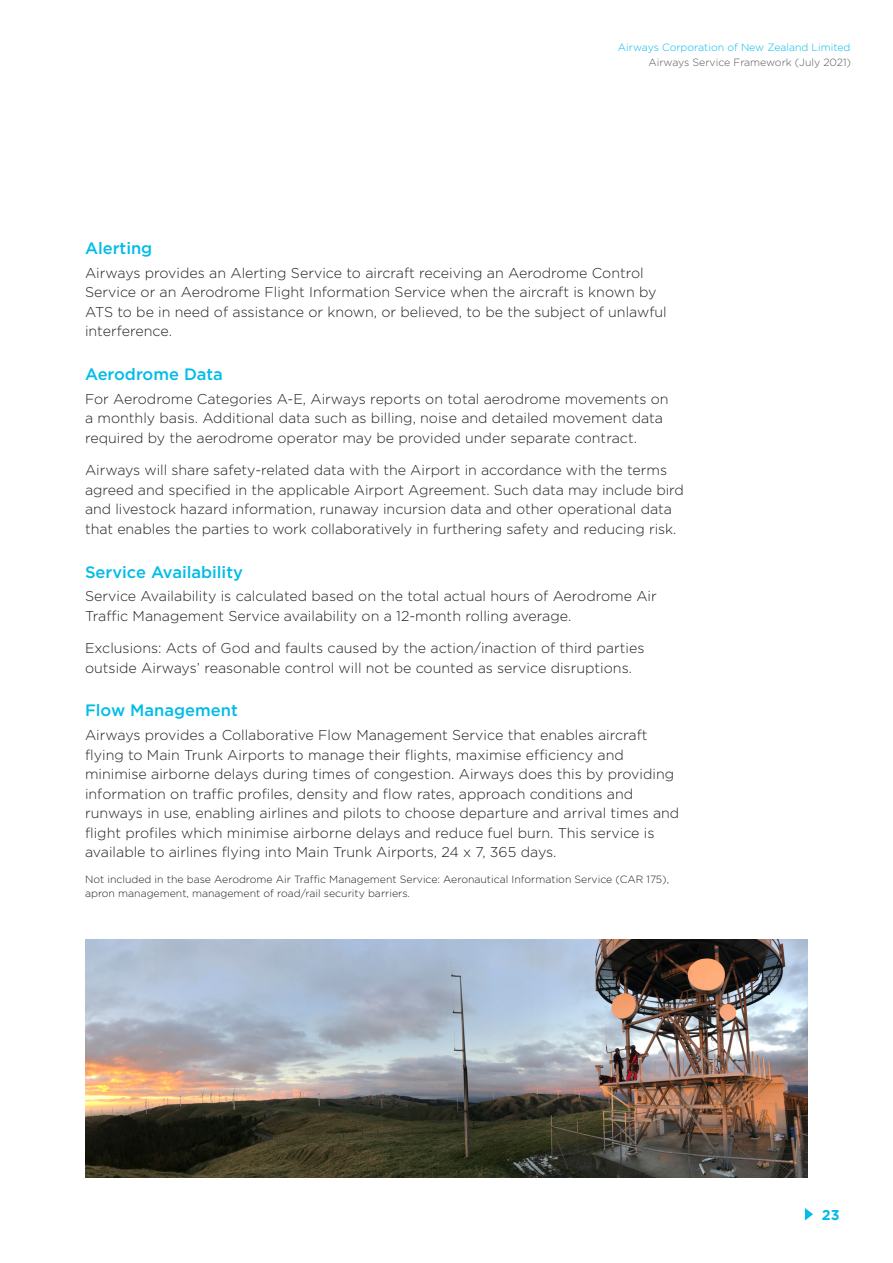
<style>
.page{position:relative;width:893px;height:1263px;background:#fff}
.page>*{position:absolute;margin:0;border:0;box-sizing:border-box;transform-origin:0 0}
.Section_Sub_Header_2{font:500 16.5px "Gotham";color:#02bce8}
.Body_9_5pt{font:300 14.25px/19.5px "Gotham";color:#231f20}
.t1{font:700 14.25px "Gotham";color:#02bce8}
.Body_9_5pt-2{font:300 10.5px/13.5px "Gotham";color:#231f20}
.t2{font:300 10.5px "Gotham";color:#02bce8}
.t3{font:300 10.5px "Gotham";color:#57585a}
</style>
<div class="page">
<img style="left:85px;top:940px;width:723px;height:238px">
<svg style="left:805px;top:1208px;width:8px;height:12px"></svg>
<p class="t2" style="left:618px;top:40px;width:234px">Airways Corporation of New Zealand Limited</p>
<p class="t3" style="left:648px;top:56px;width:204px">Airways Service Framework (July 2021)</p>
<p class="Section_Sub_Header_2" style="left:85px;top:238px;width:69px">Alerting</p>
<p class="Body_9_5pt" style="left:85px;top:263px;width:583px">Airways provides an Alerting Service to aircraft receiving an Aerodrome Control Service or an Aerodrome Flight Information Service when the aircraft is known by ATS to be in need of assistance or known, or believed, to be the subject of unlawful interference.</p>
<p class="Section_Sub_Header_2" style="left:85px;top:364px;width:139px">Aerodrome Data</p>
<p class="Body_9_5pt" style="left:85px;top:389px;width:585px">For Aerodrome Categories A-E, Airways reports on total aerodrome movements on a monthly basis. Additional data such as billing, noise and detailed movement data required by the aerodrome operator may be provided under separate contract.</p>
<p class="Body_9_5pt" style="left:85px;top:460px;width:600px">Airways will share safety-related data with the Airport in accordance with the terms agreed and specified in the applicable Airport Agreement. Such data may include bird and livestock hazard information, runaway incursion data and other operational data that enables the parties to work collaboratively in furthering safety and reducing risk.</p>
<p class="Section_Sub_Header_2" style="left:85px;top:561px;width:159px">Service Availability</p>
<p class="Body_9_5pt" style="left:85px;top:586px;width:573px">Service Availability is calculated based on the total actual hours of Aerodrome Air<br>Traffic Management Service availability on a 12-month rolling average.</p>
<p class="Body_9_5pt" style="left:85px;top:638px;width:561px">Exclusions: Acts of God and faults caused by the action/inaction of third parties outside Airways’ reasonable control will not be counted as service disruptions.</p>
<p class="Section_Sub_Header_2" style="left:85px;top:700px;width:154px">Flow Management</p>
<p class="Body_9_5pt" style="left:85px;top:725px;width:596px">Airways provides a Collaborative Flow Management Service that enables aircraft flying to Main Trunk Airports to manage their flights, maximise efficiency and minimise airborne delays during times of congestion. Airways does this by providing information on traffic profiles, density and flow rates, approach conditions and runways in use, enabling airlines and pilots to choose departure and arrival times and flight profiles which minimise airborne delays and reduce fuel burn. This service is available to airlines flying into Main Trunk Airports, 24 x 7, 365 days.</p>
<p class="Body_9_5pt-2" style="left:85px;top:872px;width:586px">Not included in the base Aerodrome Air Traffic Management Service: Aeronautical Information Service (CAR 175), apron management, management of road/rail security barriers.</p>
<p class="t1" style="left:822px;top:1205px;width:19px">23</p>
</div>
